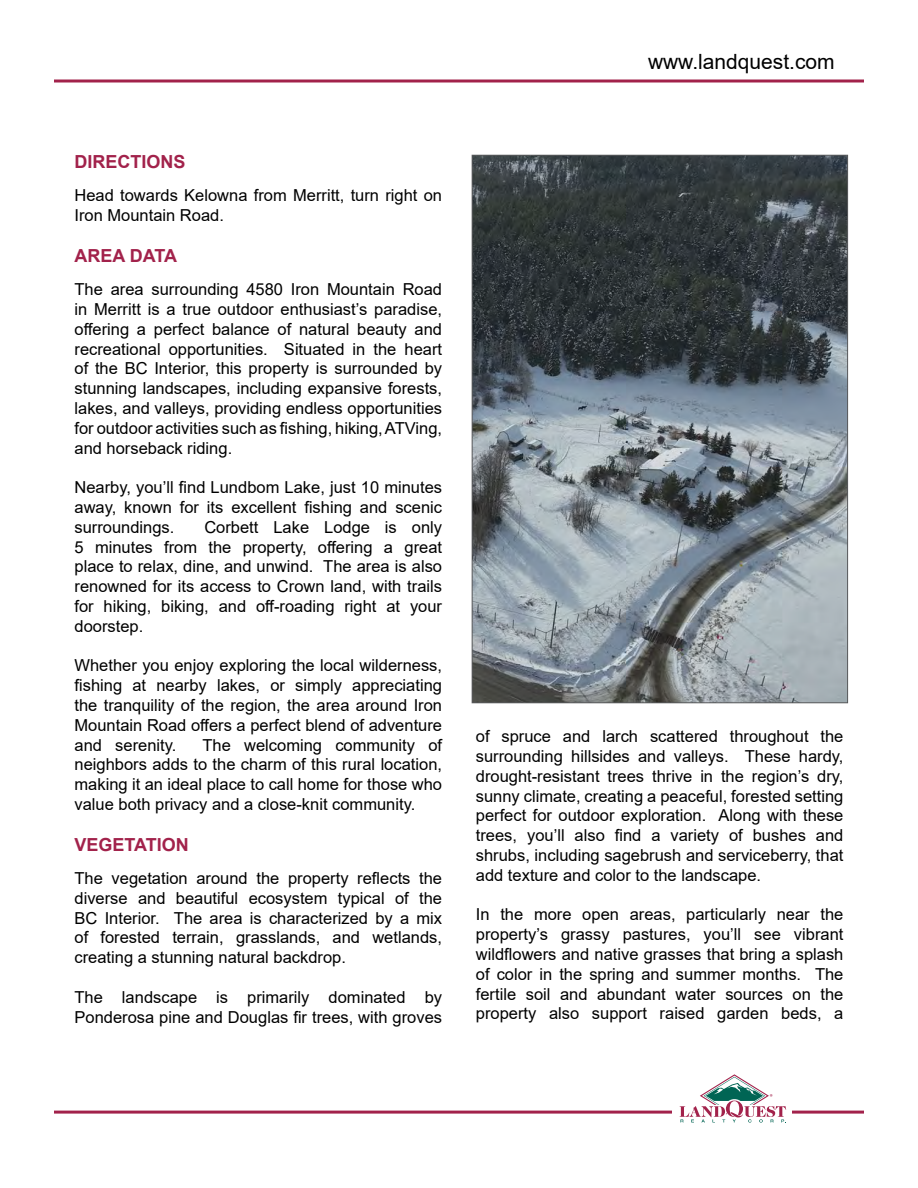
<style>
.page{position:relative;width:918px;height:1188px;background:#fff}
.page>*{position:absolute;margin:0;border:0;box-sizing:border-box;transform-origin:0 0}
.t1{font:21px "Arial";color:#000}
.t2{font:700 18px "Arial";color:#a2224b}
.t3{font:16.5px/19.8px "Arial";color:#000;text-align:justify}
.t4{font:7.05px "Myriad Pro";color:#a3214b}
</style>
<div class="page">
<hr style="left:54px;top:1111px;width:810px;height:3px;background:#a2224b">
<div style="left:672px;top:1074px;width:120px;height:60px;background:#fff"></div>
<svg style="left:680px;top:1074px;width:107px;height:49px"></svg>
<hr style="left:54px;top:80px;width:810px;height:2px;background:#a2224b">
<img style="left:474px;top:157px;width:372px;height:544px">
<p class="t2" style="left:75px;top:149px;width:113px">DIRECTIONS</p>
<p class="t3" style="left:75px;top:185px;width:369px">Head towards Kelowna from Merritt, turn right on<br>Iron Mountain Road.</p>
<p class="t2" style="left:75px;top:243px;width:104px">AREA DATA</p>
<p class="t3" style="left:75px;top:279px;width:369px">The area surrounding 4580 Iron Mountain Road in Merritt is a true outdoor enthusiast’s paradise, offering a perfect balance of natural beauty and recreational opportunities. Situated in the heart of the BC Interior, this property is surrounded by stunning landscapes, including expansive forests, lakes, and valleys, providing endless opportunities for outdoor activities such as fishing, hiking, ATVing, and horseback riding.</p>
<p class="t3" style="left:75px;top:477px;width:369px">Nearby, you’ll find Lundbom Lake, just 10 minutes away, known for its excellent fishing and scenic surroundings.</p>
<p class="t3" style="left:75px;top:517px;width:369px;text-indent:130px">Corbett Lake Lodge is only 5 minutes from the property, offering a great place to relax, dine, and unwind. The area is also renowned for its access to Crown land, with trails for hiking, biking, and off-roading right at your doorstep.</p>
<p class="t3" style="left:75px;top:656px;width:369px">Whether you enjoy exploring the local wilderness, fishing at nearby lakes, or simply appreciating the tranquility of the region, the area around Iron Mountain Road offers a perfect blend of adventure and serenity.</p>
<p class="t3" style="left:75px;top:735px;width:369px;text-indent:128px">The welcoming community of neighbors adds to the charm of this rural location, making it an ideal place to call home for those who value both privacy and a close-knit community.</p>
<p class="t2" style="left:75px;top:832px;width:116px">VEGETATION</p>
<p class="t3" style="left:75px;top:868px;width:369px">The vegetation around the property reflects the diverse and beautiful ecosystem typical of the BC Interior. The area is characterized by a mix of forested terrain, grasslands, and wetlands, creating a stunning natural backdrop.</p>
<p class="t3" style="left:75px;top:987px;width:369px">The landscape is primarily dominated by<br>Ponderosa pine and Douglas fir trees, with groves</p>
<p class="t1" style="left:648px;top:47px;width:188px">www.landquest.com</p>
<p class="t3" style="left:476px;top:726px;width:369px">of spruce and larch scattered throughout the surrounding hillsides and valleys. These hardy, drought-resistant trees thrive in the region’s dry, sunny climate, creating a peaceful, forested setting perfect for outdoor exploration. Along with these trees, you’ll also find a variety of bushes and shrubs, including sagebrush and serviceberry, that add texture and color to the landscape.</p>
<p class="t3" style="left:476px;top:905px;width:369px">In the more open areas, particularly near the property’s grassy pastures, you’ll see vibrant wildflowers and native grasses that bring a splash of color in the spring and summer months. The fertile soil and abundant water sources on the property also support raised garden beds, a</p>
<p class="t4" style="left:770px;top:1093px;width:4px">®</p>
</div>
